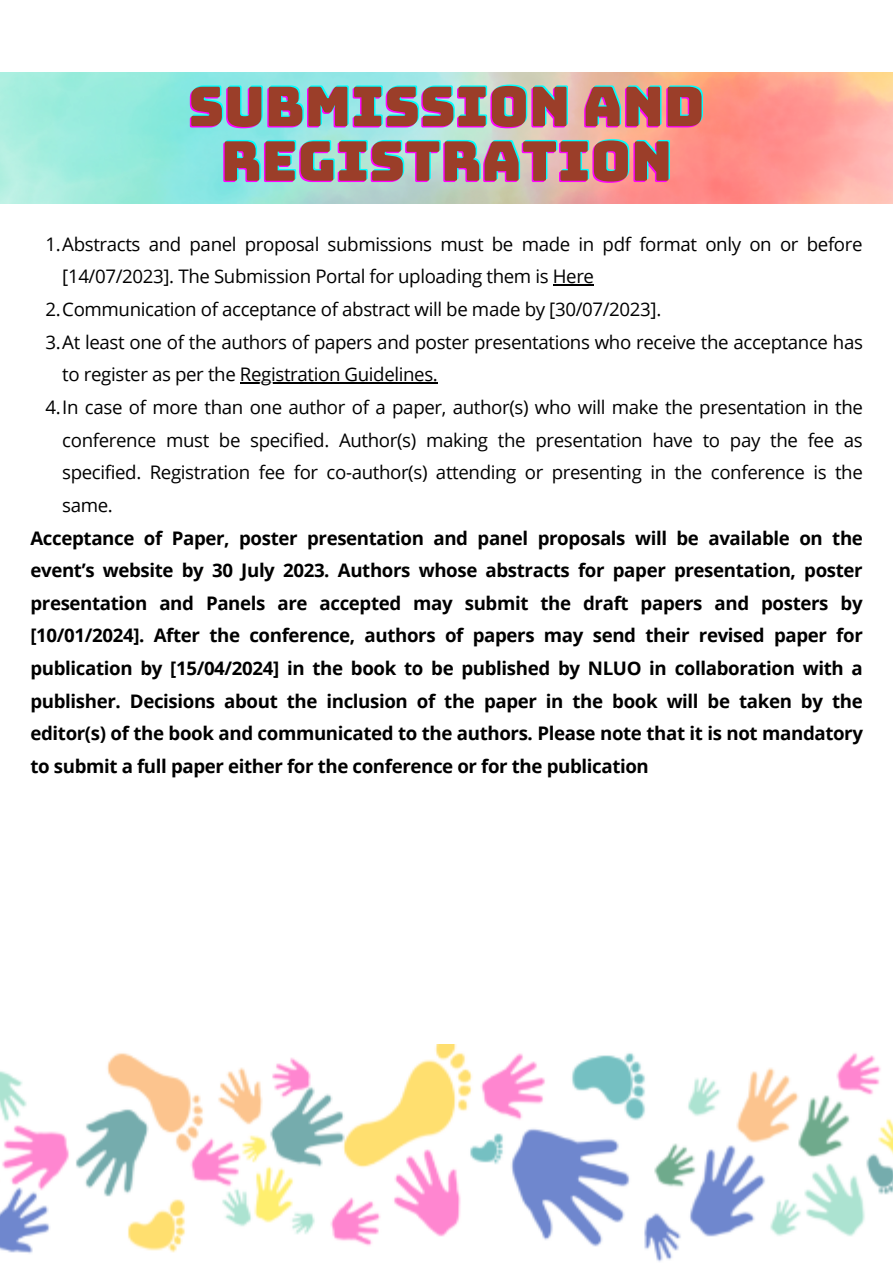
<style>
.page{position:relative;width:893px;height:1263px;background:#fff}
.page>*{position:absolute;margin:0;border:0;box-sizing:border-box;transform-origin:0 0}
.t1{font:54.75px/54.6px "Bungee";color:#f0f;text-align:center}
.t2{font:700 18.67px/32.6px "Open Sans";letter-spacing:-.02em;color:#000;text-align:justify}
.t3{font:18.67px/32.6px "Open Sans";letter-spacing:-.02em;color:#000}
</style>
<div class="page">
<hr style="left:553px;top:285px;width:40px;height:1px;background:#000">
<hr style="left:240px;top:382px;width:197px;height:2px;background:#000">
<img style="left:0;top:1045px;width:893px;height:217px">
<p class="t1" style="left:187px;top:80px;width:518px">SUBMISSION AND<br>REGISTRATION</p>
<p class="t3" style="left:62px;top:227px;width:802px;text-indent:-17px">1.Abstracts and panel proposal submissions must be made in pdf format only on or before [14/07/2023]. The Submission Portal for uploading them is Here</p>
<p class="t3" style="left:45px;top:292px;width:617px">2.Communication of acceptance of abstract will be made by [30/07/2023].</p>
<p class="t3" style="left:62px;top:325px;width:802px;text-indent:-17px">3.At least one of the authors of papers and poster presentations who receive the acceptance has to register as per the Registration Guidelines.</p>
<p class="t3" style="left:62px;top:390px;width:802px;text-align:justify;text-indent:-17px">4.In case of more than one author of a paper, author(s) who will make the presentation in the conference must be specified. Author(s) making the presentation have to pay the fee as specified. Registration fee for co-author(s) attending or presenting in the conference is the same.</p>
<p class="t2" style="left:30px;top:521px;width:834px">Acceptance of Paper, poster presentation and panel proposals will be available on the event’s website by 30 July 2023. Authors whose abstracts for paper presentation, poster presentation and Panels are accepted may submit the draft papers and posters by [10/01/2024]. After the conference, authors of papers may send their revised paper for publication by [15/04/2024] in the book to be published by NLUO in collaboration with a publisher. Decisions about the inclusion of the paper in the book will be taken by the editor(s) of the book and communicated to the authors. Please note that it is not mandatory to submit a full paper either for the conference or for the publication</p>
</div>
